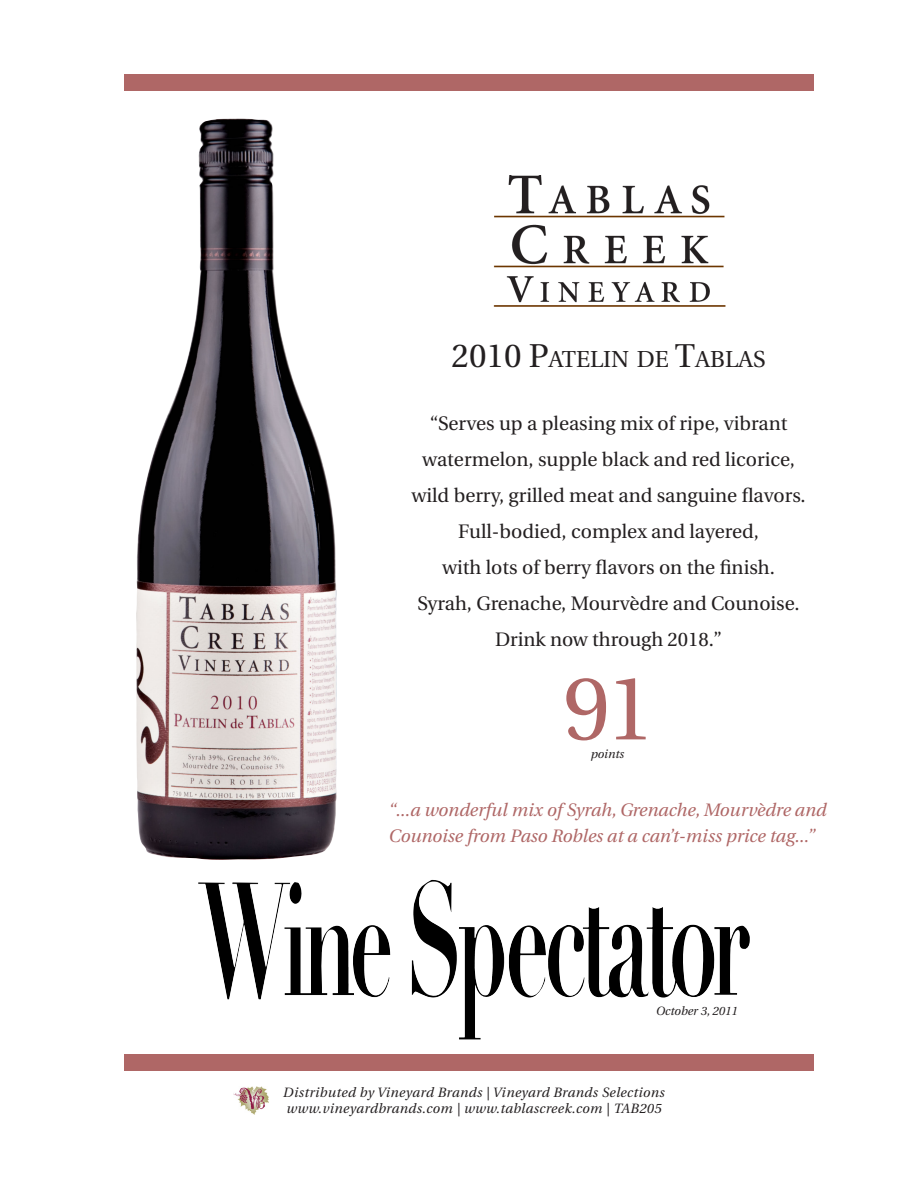
<style>
.page{position:relative;width:918px;height:1188px;background:#fff}
.page>*{position:absolute;margin:0;border:0;box-sizing:border-box;transform-origin:0 0}
.t1{font:90px "Utopia";color:#af6766}
.t2{font:23.1px "Utopia";color:#231f20}
.t3{font:19.5px/36px "Utopia";color:#231f20;text-align:center}
.t4{font:italic 18px/25.5px "Utopia";color:#af6766}
.t5{font:italic 13.5px "Utopia";letter-spacing:.03em;color:#231f20}
.t6{font:italic 12px "Utopia";color:#231f20}
.s1{font-size:33px}
</style>
<div class="page">
<div style="left:124px;top:74px;width:689px;height:17px;background:#af6766"></div>
<img style="left:233px;top:1086px;width:36px;height:29px">
<div style="left:124px;top:1055px;width:689px;height:16px;background:#af6766"></div>
<img style="left:493px;top:176px;width:233px;height:131px">
<img style="left:198px;top:880px;width:522px;height:159px">
<img style="left:136px;top:119px;width:201px;height:741px">
<p class="t2" style="left:452px;top:346px;width:316px"><span class="s1">2010 P</span>ATELIN DE <span class="s1">T</span>ABLAS</p>
<p class="t3" style="left:412px;top:406px;width:396px">“Serves up a pleasing mix of ripe, vibrant watermelon, supple black and red licorice, wild berry, grilled meat and sanguine flavors.<br>Full-bodied, complex and layered,</p>
<p class="t3" style="left:442px;top:550px;width:334px">with lots of berry flavors on the finish.</p>
<p class="t3" style="left:418px;top:586px;width:384px">Syrah, Grenache, Mourvèdre and Counoise.</p>
<p class="t3" style="left:495px;top:622px;width:229px">Drink now through 2018.”</p>
<p class="t1" style="left:563px;top:659px;width:92px">91</p>
<p class="t6" style="left:591px;top:747px;width:35px">points</p>
<p class="t4" style="left:389px;top:798px;width:439px">“...a wonderful mix of Syrah, Grenache, Mourvèdre and<br>Counoise from Paso Robles at a can’t-miss price tag...”</p>
<p class="t6" style="left:656px;top:1004px;width:83px">October 3, 2011</p>
<p class="t5" style="left:283px;top:1085px;width:383px">Distributed by Vineyard Brands | Vineyard Brands Selections</p>
<p class="t5" style="left:286px;top:1101px;width:377px">www.vineyardbrands.com | www.tablascreek.com | TAB205</p>
</div>
